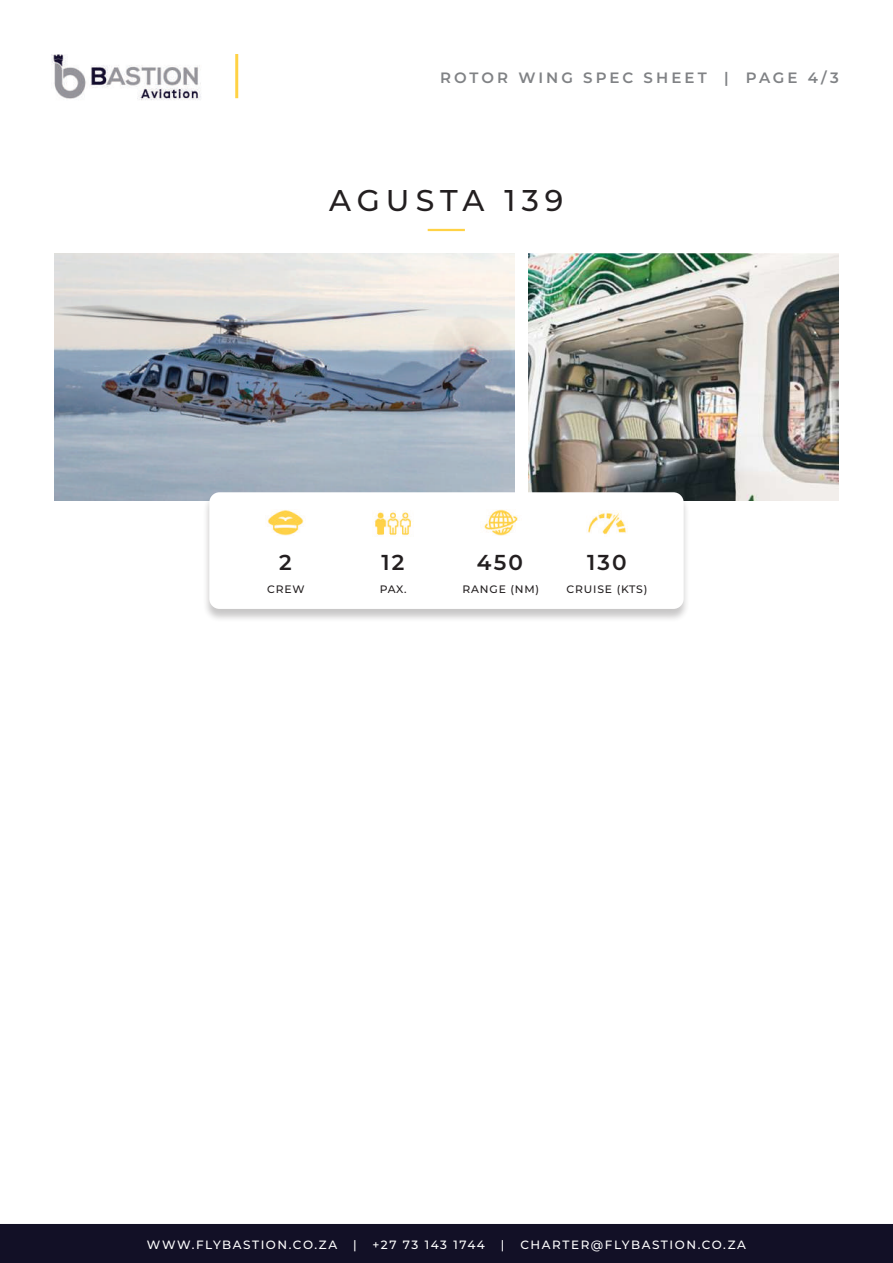
<style>
.page{position:relative;width:893px;height:1263px;background:#fff}
.page>*{position:absolute;margin:0;border:0;box-sizing:border-box;transform-origin:0 0}
.t1{font:500 30px "Montserrat";letter-spacing:.2em;color:#231f20}
.t2{font:600 21.6px "Montserrat";letter-spacing:.1em;color:#231f20}
.t3{font:600 15px "Montserrat";letter-spacing:.205em;color:#808285}
.t4{font:500 12px "Montserrat";letter-spacing:.13em;color:#fff}
.t5{font:500 10.8px "Montserrat";letter-spacing:.075em;color:#231f20}
</style>
<div class="page">
<img style="left:51px;top:54px;width:150px;height:46px">
<hr style="left:235px;top:54px;width:3px;height:44px;background:#ffd245">
<div style="left:0;top:1224px;width:893px;height:39px;background:#121026"></div>
<img style="left:54px;top:253px;width:460px;height:248px">
<img style="left:528px;top:253px;width:311px;height:248px">
<div style="left:203px;top:493px;width:487px;height:129px;background:#231f20;opacity:.25"></div>
<div style="left:209px;top:492px;width:475px;height:117px;background:#fff;border-radius:10px"></div>
<img style="left:267px;top:510px;width:37px;height:25px">
<img style="left:588px;top:510px;width:38px;height:25px">
<img style="left:374px;top:511px;width:39px;height:24px">
<img style="left:484px;top:510px;width:34px;height:25px">
<hr style="left:428px;top:229px;width:37px;height:2px;background:#ffd245">
<p class="t3" style="left:440px;top:67px;width:400px">ROTOR WING SPEC SHEET | PAGE 4/3</p>
<h1 class="t1" style="left:329px;top:179px;width:236px">AGUSTA 139</h1>
<h2 class="t2" style="left:279px;top:547px;width:14px">2</h2>
<h2 class="t2" style="left:381px;top:547px;width:24px">12</h2>
<h2 class="t2" style="left:477px;top:547px;width:48px">450</h2>
<h2 class="t2" style="left:587px;top:547px;width:41px">130</h2>
<p class="t5" style="left:267px;top:581px;width:39px">CREW</p>
<p class="t5" style="left:380px;top:581px;width:28px">PAX.</p>
<p class="t5" style="left:463px;top:581px;width:78px">RANGE (NM)</p>
<p class="t5" style="left:567px;top:581px;width:82px">CRUISE (KTS)</p>
<p class="t4" style="left:147px;top:1236px;width:192px">WWW.FLYBASTION.CO.ZA</p>
<p class="t4" style="left:353px;top:1236px;width:5px">|</p>
<p class="t4" style="left:373px;top:1236px;width:114px">+27 73 143 1744</p>
<p class="t4" style="left:501px;top:1236px;width:5px">|</p>
<p class="t4" style="left:520px;top:1236px;width:227px">CHARTER@FLYBASTION.CO.ZA</p>
</div>
